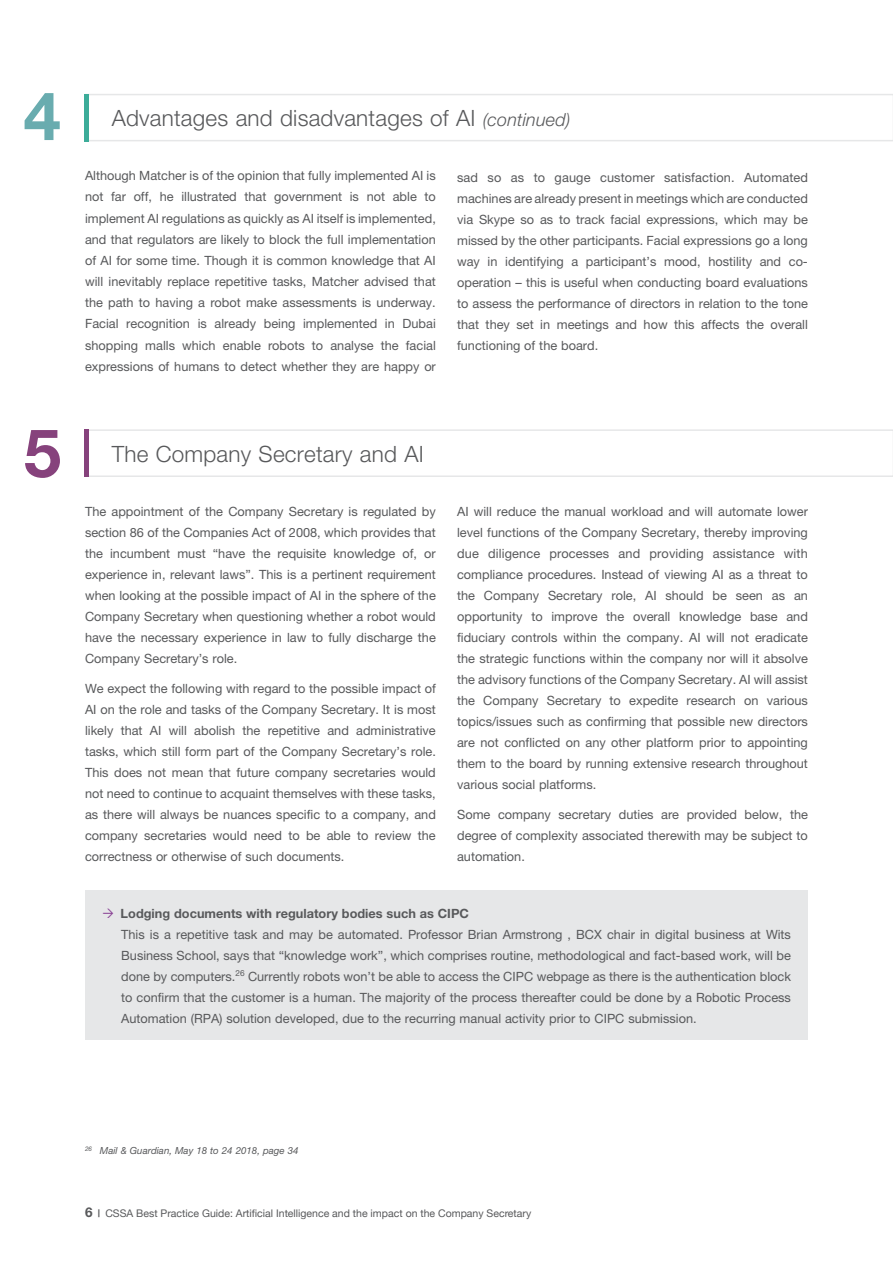
<style>
.page{position:relative;width:893px;height:1263px;background:#fff}
.page>*{position:absolute;margin:0;border:0;box-sizing:border-box;transform-origin:0 0}
.t1{font:700 67.05px "Helvetica Neue";color:#86427c}
.t2{font:700 67.05px "Helvetica Neue";color:#69acaf}
.t3{font:300 22.5px "Helvetica Neue";letter-spacing:.01em;color:#58595b}
.t4{font:12.75px/21px "Helvetica Neue";color:#58595b;text-align:justify}
.t5{font:700 12.75px "Helvetica Neue";color:#58595b}
.t6{font:10.5px "Helvetica Neue";color:#58595b}
.t7{font:italic 9.75px "Helvetica Neue";color:#58595b}
.s1{font-style:italic;font-size:18px}
.s2{font-weight:700;font-size:13.5px}
.s3{font-weight:700}
</style>
<div class="page">
<div style="left:85px;top:891px;width:723px;height:149px;background:#e6e7e8"></div>
<svg style="left:89px;top:94px;width:804px;height:47px"></svg>
<svg style="left:89px;top:429px;width:804px;height:48px"></svg>
<hr style="left:85px;top:94px;width:4px;height:47px;background:#3cac99">
<hr style="left:85px;top:429px;width:4px;height:48px;background:#86427c">
<h1 class="t2" style="left:24px;top:75px;width:39px">4</h1>
<h1 class="t1" style="left:24px;top:412px;width:39px">5</h1>
<h2 class="t3" style="left:112px;top:105px;width:460px">Advantages and disadvantages of AI <span class="s1">(continued)</span></h2>
<p class="t4" style="left:85px;top:165px;width:352px">Although Matcher is of the opinion that fully implemented AI is not far off, he illustrated that government is not able to implement AI regulations as quickly as AI itself is implemented, and that regulators are likely to block the full implementation of AI for some time. Though it is common knowledge that AI will inevitably replace repetitive tasks, Matcher advised that the path to having a robot make assessments is underway.<br>Facial recognition is already being implemented in Dubai shopping malls which enable robots to analyse the facial expressions of humans to detect whether they are happy or</p>
<p class="t4" style="left:457px;top:166px;width:352px">sad so as to gauge customer satisfaction. Automated machines are already present in meetings which are conducted via Skype so as to track facial expressions, which may be missed by the other participants. Facial expressions go a long way in identifying a participant’s mood, hostility and co&shy;operation – this is useful when conducting board evaluations to assess the performance of directors in relation to the tone that they set in meetings and how this affects the overall functioning of the board.</p>
<h2 class="t3" style="left:112px;top:440px;width:314px">The Company Secretary and AI</h2>
<p class="t4" style="left:85px;top:501px;width:352px">The appointment of the Company Secretary is regulated by section 86 of the Companies Act of 2008, which provides that the incumbent must “have the requisite knowledge of, or experience in, relevant laws”. This is a pertinent requirement when looking at the possible impact of AI in the sphere of the Company Secretary when questioning whether a robot would have the necessary experience in law to fully discharge the Company Secretary’s role.</p>
<p class="t4" style="left:85px;top:677px;width:352px">We expect the following with regard to the possible impact of AI on the role and tasks of the Company Secretary. It is most likely that AI will abolish the repetitive and administrative tasks, which still form part of the Company Secretary’s role.<br>This does not mean that future company secretaries would not need to continue to acquaint themselves with these tasks, as there will always be nuances specific to a company, and company secretaries would need to be able to review the correctness or otherwise of such documents.</p>
<p class="t4" style="left:457px;top:501px;width:352px">AI will reduce the manual workload and will automate lower level functions of the Company Secretary, thereby improving due diligence processes and providing assistance with compliance procedures. Instead of viewing AI as a threat to the Company Secretary role, AI should be seen as an opportunity to improve the overall knowledge base and fiduciary controls within the company. AI will not eradicate the strategic functions within the company nor will it absolve the advisory functions of the Company Secretary. AI will assist the Company Secretary to expedite research on various topics/issues such as confirming that possible new directors are not conflicted on any other platform prior to appointing them to the board by running extensive research throughout various social platforms.</p>
<p class="t4" style="left:457px;top:804px;width:352px">Some company secretary duties are provided below, the degree of complexity associated therewith may be subject to automation.</p>
<p class="t5" style="left:121px;top:905px;width:350px">Lodging documents with regulatory bodies such as CIPC</p>
<p class="t4" style="left:121px;top:923px;width:671px">This is a repetitive task and may be automated. Professor Brian Armstrong , BCX chair in digital business at Wits Business School, says that “knowledge work”, which comprises routine, methodological and fact-based work, will be done by computers.<sup>26</sup> Currently robots won’t be able to access the CIPC webpage as there is the authentication block to confirm that the customer is a human. The majority of the process thereafter could be done by a Robotic Process Automation (RPA) solution developed, due to the recurring manual activity prior to CIPC submission.</p>
<p class="t7" style="left:85px;top:1145px;width:215px"><sup>26</sup> Mail &amp; Guardian, May 18 to 24 2018, page 34</p>
<p class="t6" style="left:85px;top:1206px;width:448px"><span class="s2">6</span> <span class="s3">|</span> CSSA Best Practice Guide: Artificial Intelligence and the impact on the Company Secretary</p>
</div>
